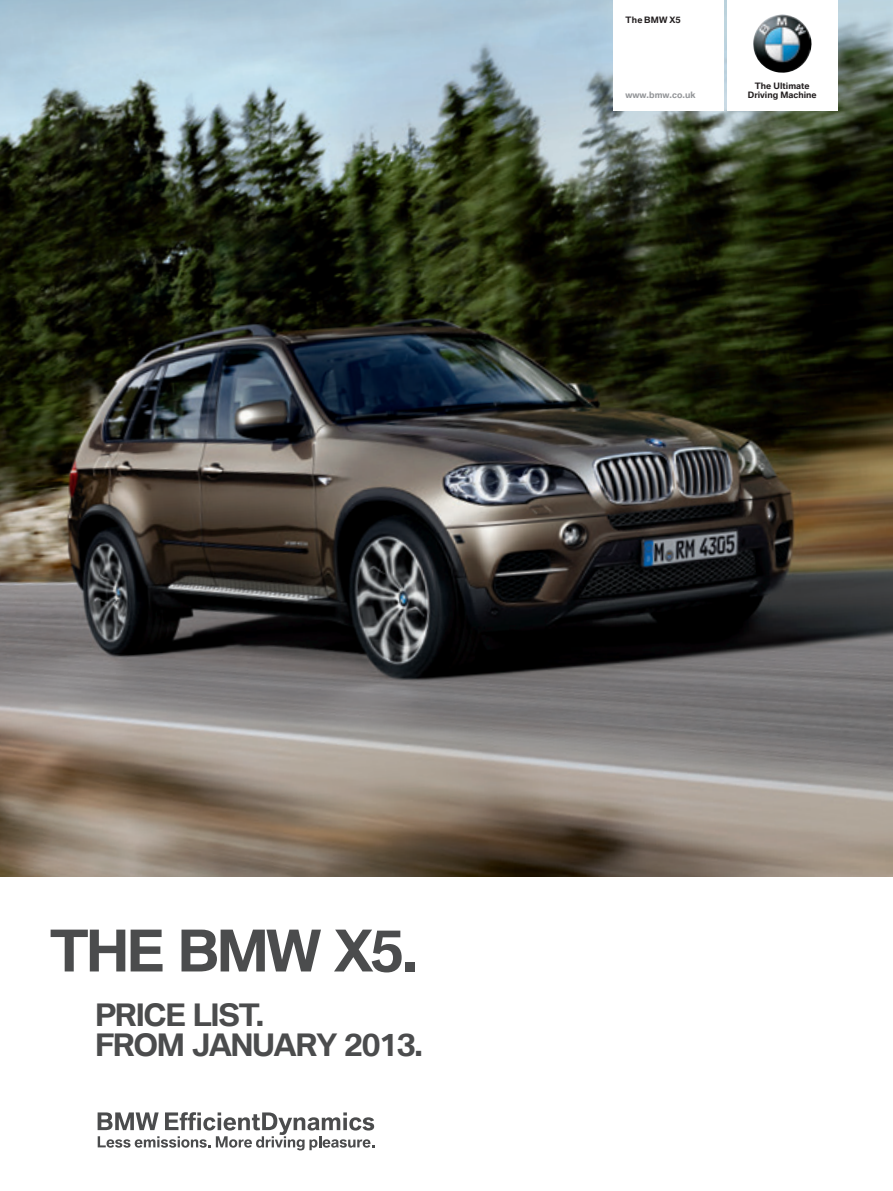
<style>
.page{position:relative;width:893px;height:1191px;background:#fff}
.page>*{position:absolute;margin:0;border:0;box-sizing:border-box;transform-origin:0 0}
.t1{font:700 55.5px "BMW Type Global Pro";letter-spacing:-.05em;color:#4b4c4d}
.t2{font:700 30px/30px "BMW Type Global Pro";letter-spacing:-.045em;color:#4b4c4d}
.t3{font:700 8.55px/9.4px "BMW Type Global Pro";color:#231f20;text-align:center}
.t4{font:700 8.55px "BMW Type Global Pro";color:#939598}
</style>
<div class="page">
<img style="left:0;top:0;width:893px;height:876px">
<div style="left:727px;top:0;width:110px;height:111px;background:#fff"></div>
<div style="left:613px;top:0;width:110px;height:111px;background:#fff"></div>
<img style="left:753px;top:14px;width:59px;height:59px">
<svg style="left:98px;top:1112px;width:276px;height:38px"></svg>
<p class="t3" style="left:626px;top:15px;width:57px">The BMW X5</p>
<p class="t4" style="left:626px;top:90px;width:71px">www.bmw.co.uk</p>
<p class="t3" style="left:748px;top:81px;width:70px">The Ultimate<br>Driving Machine</p>
<h1 class="t1" style="left:50px;top:919px;width:370px">THE BMW X5.</h1>
<h2 class="t2" style="left:95px;top:1000px;width:330px">price list.<br>from january 2013.</h2>
</div>
